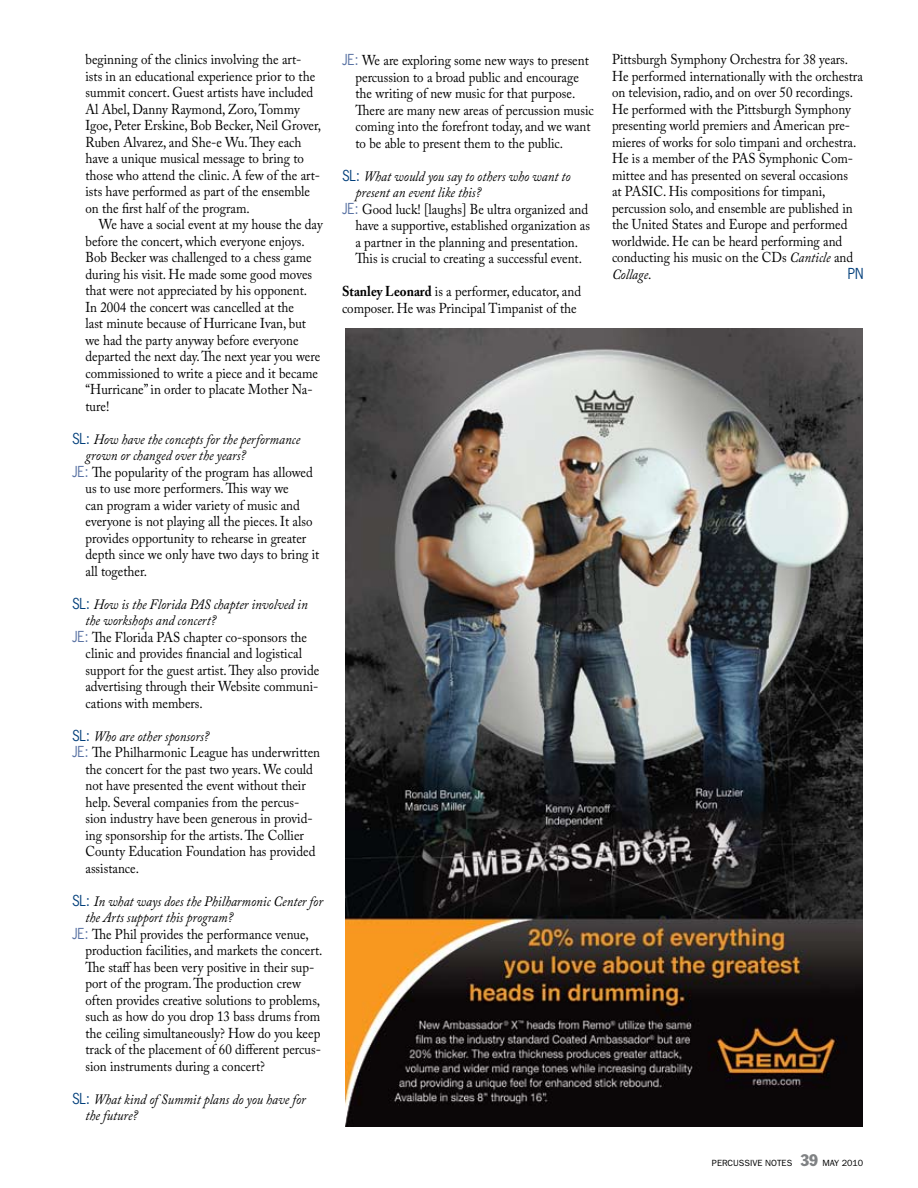
<style>
.page{position:relative;width:918px;height:1188px;background:#fff}
.page>*{position:absolute;margin:0;border:0;box-sizing:border-box;transform-origin:0 0}
.t1{font:14.25px/16.5px "Adobe Caslon Pro";color:#000;scale:.91 1}
.t2{font:italic 14.25px/16.5px "Adobe Caslon Pro";color:#000;scale:.91 1}
.t3{font:14.25px "News Gothic Std";color:#003e7a;scale:.91 1}
.t4{font:9px "Franklin Gothic";color:#000}
.s1{font-family:"News Gothic Std";font-style:normal;color:#003e7a}
.s2{font-family:"News Gothic Std";color:#5972a3}
.s3{font-weight:700}
.s4{font-style:italic}
.s5{font-stretch:condensed;font-size:16.5px;color:#808284}
</style>
<div class="page">
<img style="left:346px;top:328px;width:516px;height:799px">
<p class="t1" style="left:86px;top:51px;width:260px">beginning of the clinics involving the art&shy;ists in an educational experience prior to the summit concert. Guest artists have included Al Abel, Danny Raymond, Zoro, Tommy Igoe, Peter Erskine, Bob Becker, Neil Grover, Ruben Alvarez, and She-e Wu. They each have a unique musical message to bring to those who attend the clinic. A few of the art&shy;ists have performed as part of the ensemble on the first half of the program.</p>
<p class="t1" style="left:86px;top:216px;width:262px;text-indent:13px">We have a social event at my house the day before the concert, which everyone enjoys.<br>Bob Becker was challenged to a chess game during his visit. He made some good moves that were not appreciated by his opponent.<br>In 2004 the concert was cancelled at the<br>last minute because of Hurricane Ivan, but we had the party anyway before everyone departed the next day. The next year you were commissioned to write a piece and it became “Hurricane” in order to placate Mother Na&shy;ture!</p>
<p class="t2" style="left:72px;top:431px;width:252px"><span class="s1">SL :</span> How have the concepts for the performance</p>
<p class="t2" style="left:86px;top:447px;width:178px">grown or changed over the years?</p>
<p class="t1" style="left:72px;top:464px;width:266px"><span class="s2">JE:</span> The popularity of the program has allowed</p>
<p class="t1" style="left:86px;top:480px;width:225px">us to use more performers. This way we</p>
<p class="t1" style="left:86px;top:497px;width:237px">can program a wider variety of music and</p>
<p class="t1" style="left:86px;top:513px;width:251px">everyone is not playing all the pieces. It also</p>
<p class="t1" style="left:86px;top:530px;width:244px">provides opportunity to rehearse in greater</p>
<p class="t1" style="left:86px;top:546px;width:259px">depth since we only have two days to bring it</p>
<p class="t1" style="left:86px;top:563px;width:69px">all together.</p>
<p class="t2" style="left:72px;top:596px;width:261px"><span class="s1">SL :</span> How is the Florida PAS chapter involved in</p>
<p class="t2" style="left:86px;top:612px;width:145px">the workshops and concert?</p>
<p class="t1" style="left:72px;top:629px;width:260px"><span class="s2">JE:</span> The Florida PAS chapter co-sponsors the</p>
<p class="t1" style="left:86px;top:645px;width:239px">clinic and provides financial and logistical</p>
<p class="t1" style="left:86px;top:662px;width:258px">support for the guest artist. They also provide</p>
<p class="t1" style="left:86px;top:678px;width:257px">advertising through their Website communi-</p>
<p class="t1" style="left:86px;top:695px;width:131px">cations with members.</p>
<p class="t2" style="left:72px;top:728px;width:152px"><span class="s1">SL :</span> Who are other sponsors?</p>
<p class="t1" style="left:72px;top:744px;width:274px"><span class="s2">JE:</span> The Philharmonic League has underwritten</p>
<p class="t1" style="left:86px;top:761px;width:252px">the concert for the past two years. We could</p>
<p class="t1" style="left:86px;top:777px;width:244px">not have presented the event without their</p>
<p class="t1" style="left:86px;top:794px;width:237px">help. Several companies from the percus-</p>
<p class="t1" style="left:86px;top:810px;width:251px">sion industry have been generous in provid-</p>
<p class="t1" style="left:86px;top:827px;width:242px">ing sponsorship for the artists. The Collier</p>
<p class="t1" style="left:86px;top:843px;width:254px">County Education Foundation has provided</p>
<p class="t1" style="left:86px;top:860px;width:60px">assistance.</p>
<p class="t2" style="left:72px;top:893px;width:277px"><span class="s1">SL :</span> In what ways does the Philharmonic Center for</p>
<p class="t2" style="left:86px;top:909px;width:164px">the Arts support this program?</p>
<p class="t1" style="left:72px;top:926px;width:262px"><span class="s2">JE:</span> The Phil provides the performance venue,</p>
<p class="t1" style="left:86px;top:942px;width:262px">production facilities, and markets the concert.</p>
<p class="t1" style="left:86px;top:959px;width:253px">The staff has been very positive in their sup-</p>
<p class="t1" style="left:86px;top:975px;width:238px">port of the program. The production crew</p>
<p class="t1" style="left:86px;top:992px;width:259px">often provides creative solutions to problems,</p>
<p class="t1" style="left:86px;top:1008px;width:259px">such as how do you drop 13 bass drums from</p>
<p class="t1" style="left:86px;top:1025px;width:260px">the ceiling simultaneously? How do you keep</p>
<p class="t1" style="left:86px;top:1041px;width:260px">track of the placement of 60 different percus-</p>
<p class="t1" style="left:86px;top:1058px;width:199px">sion instruments during a concert?</p>
<p class="t2" style="left:86px;top:1091px;width:244px;text-indent:-14px"><span class="s1">SL :</span> What kind of Summit plans do you have for the future?</p>
<p class="t1" style="left:356px;top:52px;width:263px;text-indent:-14px"><span class="s2">JE:</span> We are exploring some new ways to present percussion to a broad public and encourage the writing of new music for that purpose.<br>There are many new areas of percussion music coming into the forefront today, and we want to be able to present them to the public.</p>
<p class="t2" style="left:342px;top:167px;width:253px"><span class="s1">SL :</span> What would you say to others who want to</p>
<p class="t2" style="left:356px;top:184px;width:140px">present an event like this?</p>
<p class="t1" style="left:342px;top:200px;width:272px"><span class="s2">JE:</span> Good luck! [laughs] Be ultra organized and</p>
<p class="t1" style="left:356px;top:217px;width:259px">have a supportive, established organization as</p>
<p class="t1" style="left:356px;top:233px;width:246px">a partner in the planning and presentation.</p>
<p class="t1" style="left:356px;top:250px;width:250px">This is crucial to creating a successful event.</p>
<p class="t1" style="left:342px;top:283px;width:264px"><span class="s3">Stanley Leonard</span> is a performer, educator, and composer. He was Principal Timpanist of the</p>
<p class="t1" style="left:612px;top:51px;width:277px">Pittsburgh Symphony Orchestra for 38 years.<br>He performed internationally with the orchestra on television, radio, and on over 50 recordings.<br>He performed with the Pittsburgh Symphony presenting world premiers and American pre&shy;mieres of works for solo timpani and orchestra.<br>He is a member of the PAS Symphonic Com&shy;mittee and has presented on several occasions<br>at PASIC. His compositions for timpani, percussion solo, and ensemble are published in the United States and Europe and performed worldwide. He can be heard performing and conducting his music on the CDs <span class="s4">Canticle</span> and <span class="s4">Collage</span>.</p>
<p class="t3" style="left:848px;top:264px;width:9px">PN</p>
<p class="t4" style="left:712px;top:1157px;width:153px">PERCUSSIVE NOTES <span class="s5">39</span> MAY 2010</p>
</div>
